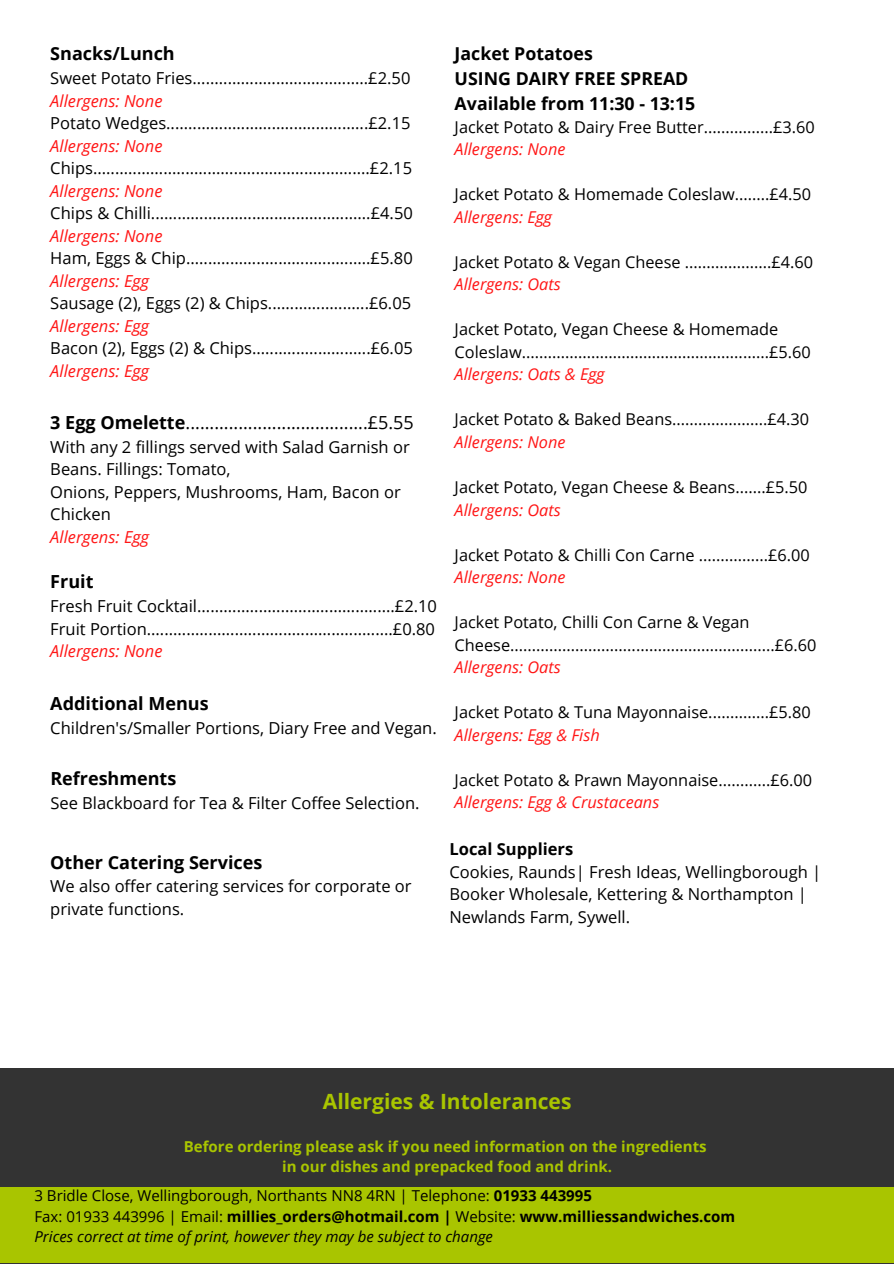
<style>
.page{position:relative;width:894px;height:1264px;background:#fff}
.page>*{position:absolute;margin:0;border:0;box-sizing:border-box;transform-origin:0 0}
.t1{font:700 21px "Open Sans";color:#a9c500}
.t2{font:700 18px "Open Sans";color:#000}
.t3{font:18px "Open Sans";color:#000}
.t4{font:700 17.7px "Open Sans";color:#000}
.t5{font:16.5px/22.5px "Open Sans";color:#000}
.t6{font:italic 16.5px "Open Sans";color:#ff1616}
.t7{font:700 16.5px "Open Sans";color:#000}
.t8{font:16.35px/22.5px "Open Sans";color:#000}
.t9{font:italic 16.35px "Open Sans";color:#ff1616}
.t10{font:700 15px "Open Sans";color:#a9c500}
.t11{font:700 15px "Open Sans";color:#000}
.t12{font:15px "Open Sans";color:#000}
.t13{font:italic 15px "Open Sans";color:#000}
.s1{font-weight:700}
.s2{font-weight:400}
</style>
<div class="page">
<div style="left:0;top:1068px;width:893px;height:195px;background:#333"></div>
<div style="left:0;top:1187px;width:893px;height:75px;background:#a9c500"></div>
<p class="t2" style="left:50px;top:41px;width:126px">Snacks/Lunch</p>
<p class="t5" style="left:50px;top:66px;width:361px">Sweet Potato Fries........................................£2.50</p>
<p class="t6" style="left:50px;top:89px;width:114px">Allergens: None</p>
<p class="t5" style="left:50px;top:111px;width:361px">Potato Wedges..............................................£2.15</p>
<p class="t6" style="left:50px;top:134px;width:114px">Allergens: None</p>
<p class="t5" style="left:50px;top:157px;width:363px">Chips...............................................................£2.15</p>
<p class="t6" style="left:50px;top:179px;width:114px">Allergens: None</p>
<p class="t5" style="left:50px;top:202px;width:364px">Chips &amp; Chilli..................................................£4.50</p>
<p class="t6" style="left:50px;top:224px;width:114px">Allergens: None</p>
<p class="t5" style="left:50px;top:247px;width:364px">Ham, Eggs &amp; Chip..........................................£5.80</p>
<p class="t6" style="left:50px;top:269px;width:100px">Allergens: Egg</p>
<p class="t5" style="left:50px;top:292px;width:362px">Sausage (2), Eggs (2) &amp; Chips.......................£6.05</p>
<p class="t6" style="left:50px;top:314px;width:100px">Allergens: Egg</p>
<p class="t5" style="left:50px;top:337px;width:364px">Bacon (2), Eggs (2) &amp; Chips...........................£6.05</p>
<p class="t6" style="left:50px;top:359px;width:100px">Allergens: Egg</p>
<p class="t3" style="left:50px;top:410px;width:365px"><span class="s1">3 Egg Omelette</span>......................................£5.55</p>
<p class="t5" style="left:50px;top:435px;width:361px">With any 2 fillings served with Salad Garnish or<br>Beans. Fillings: Tomato,</p>
<p class="t5" style="left:50px;top:480px;width:352px">Onions, Peppers, Mushrooms, Ham, Bacon or<br>Chicken</p>
<p class="t6" style="left:50px;top:525px;width:100px">Allergens: Egg</p>
<p class="t2" style="left:50px;top:569px;width:45px">Fruit</p>
<p class="t5" style="left:50px;top:594px;width:388px">Fresh Fruit Cocktail.............................................£2.10</p>
<p class="t5" style="left:50px;top:617px;width:386px">Fruit Portion........................................................£0.80</p>
<p class="t6" style="left:50px;top:639px;width:114px">Allergens: None</p>
<p class="t2" style="left:50px;top:690px;width:160px">Additional Menus</p>
<p class="t5" style="left:50px;top:716px;width:388px">Children's/Smaller Portions, Diary Free and Vegan.</p>
<p class="t2" style="left:50px;top:765px;width:127px">Refreshments</p>
<p class="t5" style="left:50px;top:791px;width:370px">See Blackboard for Tea &amp; Filter Coffee Selection.</p>
<p class="t2" style="left:50px;top:849px;width:213px">Other Catering Services</p>
<p class="t5" style="left:50px;top:874px;width:363px">We also offer catering services for corporate or private functions.</p>
<p class="t4" style="left:454px;top:42px;width:140px">Jacket Potatoes</p>
<p class="t4" style="left:454px;top:66px;width:235px">USING DAIRY FREE SPREAD</p>
<p class="t4" style="left:454px;top:91px;width:242px">Available from 11:30 - 13:15</p>
<p class="t8" style="left:454px;top:115px;width:361px">Jacket Potato &amp; Dairy Free Butter................£3.60</p>
<p class="t9" style="left:454px;top:138px;width:112px">Allergens: None</p>
<p class="t8" style="left:454px;top:182px;width:358px">Jacket Potato &amp; Homemade Coleslaw........£4.50</p>
<p class="t9" style="left:454px;top:205px;width:99px">Allergens: Egg</p>
<p class="t8" style="left:454px;top:250px;width:360px">Jacket Potato &amp; Vegan Cheese ....................£4.60</p>
<p class="t9" style="left:454px;top:273px;width:107px">Allergens: Oats</p>
<p class="t8" style="left:454px;top:318px;width:325px">Jacket Potato, Vegan Cheese &amp; Homemade</p>
<p class="t8" style="left:454px;top:340px;width:357px">Coleslaw.........................................................£5.60</p>
<p class="t9" style="left:454px;top:363px;width:151px">Allergens: Oats &amp; Egg</p>
<p class="t8" style="left:454px;top:408px;width:356px">Jacket Potato &amp; Baked Beans......................£4.30</p>
<p class="t9" style="left:454px;top:430px;width:112px">Allergens: None</p>
<p class="t8" style="left:454px;top:475px;width:354px">Jacket Potato, Vegan Cheese &amp; Beans.......£5.50</p>
<p class="t9" style="left:454px;top:498px;width:107px">Allergens: Oats</p>
<p class="t8" style="left:454px;top:543px;width:356px">Jacket Potato &amp; Chilli Con Carne ................£6.00</p>
<p class="t9" style="left:454px;top:565px;width:112px">Allergens: None</p>
<p class="t8" style="left:454px;top:610px;width:363px">Jacket Potato, Chilli Con Carne &amp; Vegan<br>Cheese.............................................................£6.60</p>
<p class="t9" style="left:454px;top:656px;width:107px">Allergens: Oats</p>
<p class="t8" style="left:454px;top:700px;width:357px">Jacket Potato &amp; Tuna Mayonnaise..............£5.80</p>
<p class="t9" style="left:454px;top:723px;width:146px">Allergens: Egg &amp; Fish</p>
<p class="t8" style="left:454px;top:768px;width:359px">Jacket Potato &amp; Prawn Mayonnaise............£6.00</p>
<p class="t9" style="left:454px;top:791px;width:206px">Allergens: Egg &amp; Crustaceans</p>
<p class="t7" style="left:449px;top:837px;width:125px">Local Suppliers</p>
<p class="t5" style="left:449px;top:860px;width:373px">Cookies, Raunds| Fresh Ideas, Wellingborough |<br>Booker Wholesale, Kettering &amp; Northampton |<br>Newlands Farm, Sywell.</p>
<p class="t1" style="left:323px;top:1086px;width:250px">Allergies &amp; Intolerances</p>
<p class="t10" style="left:184px;top:1135px;width:524px">Before ordering please ask if you need information on the ingredients</p>
<p class="t10" style="left:282px;top:1156px;width:331px">in our dishes and prepacked food and drink.</p>
<p class="t12" style="left:34px;top:1185px;width:559px">3 Bridle Close, Wellingborough, Northants NN8 4RN | Telephone: <span class="s1">01933 443995</span></p>
<p class="t11" style="left:34px;top:1205px;width:702px"><span class="s2">Fax: 01933 443996 | Email:</span> millies_orders@hotmail.com | <span class="s2">Website:</span> www.milliessandwiches.com</p>
<p class="t13" style="left:34px;top:1225px;width:460px">Prices correct at time of print, however they may be subject to change</p>
</div>
